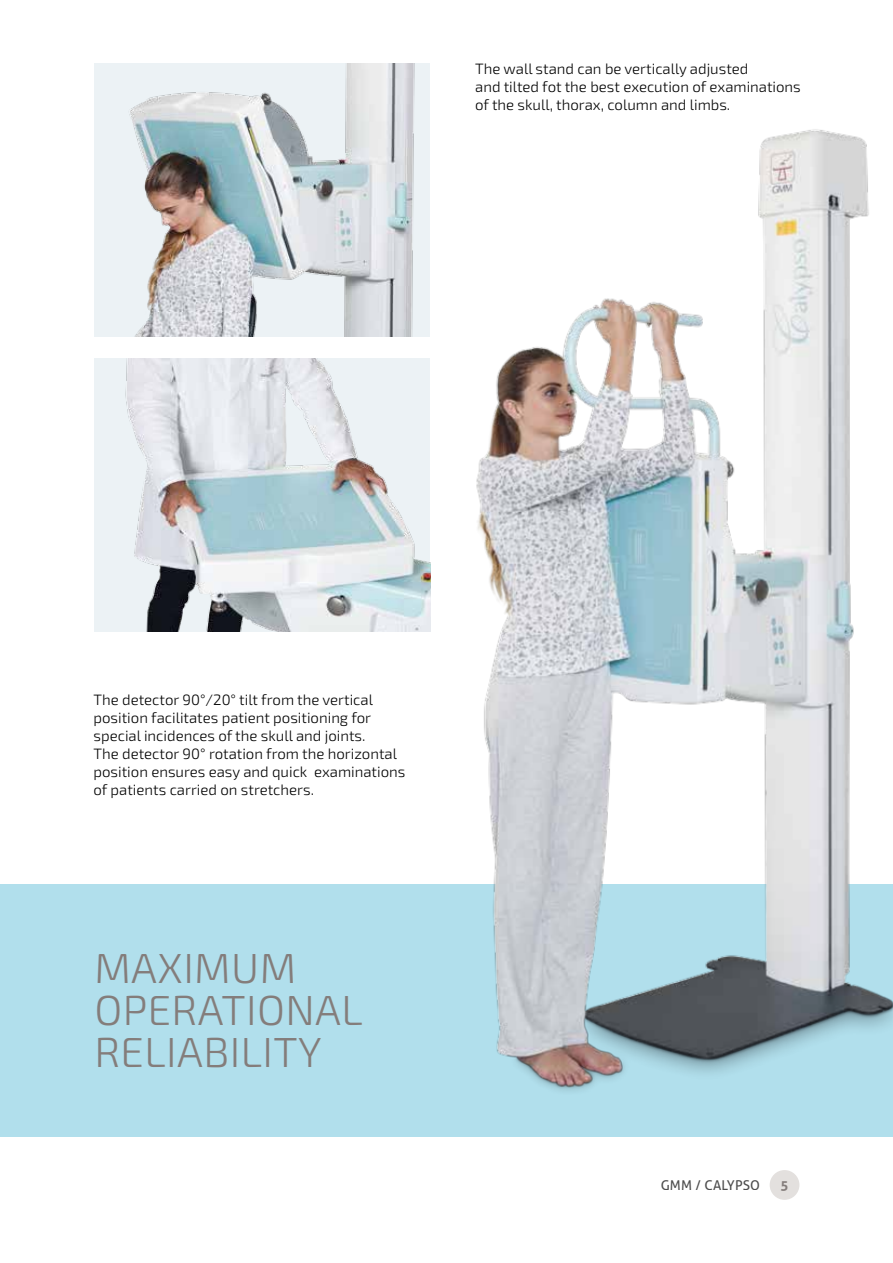
<style>
.page{position:relative;width:893px;height:1263px;background:#fff}
.page>*{position:absolute;margin:0;border:0;box-sizing:border-box;transform-origin:0 0}
.t1{font:300 42px/42px "Exo 2";letter-spacing:.01em;color:#847d7b}
.t2{font:300 15px/18px "Exo 2";color:#000}
.t3{font:13.5px "Aller";letter-spacing:.01em;color:#000}
.t4{font:700 13.5px "Aller";color:#847d7b}
</style>
<div class="page">
<div style="left:0;top:884px;width:893px;height:253px;background:#b1dfec"></div>
<img style="left:476px;top:129px;width:417px;height:962px">
<img style="left:94px;top:358px;width:336px;height:273px">
<img style="left:94px;top:63px;width:336px;height:273px">
<div style="left:770px;top:1170px;width:29px;height:30px;background:#e3e0de;border-radius:50%"></div>
<p class="t2" style="left:475px;top:60px;width:327px">The wall stand can be vertically adjusted<br>and tilted fot the best execution of examinations of the skull, thorax, column and limbs.</p>
<p class="t2" style="left:94px;top:691px;width:313px">The detector 90°/20° tilt from the vertical position facilitates patient positioning for special incidences of the skull and joints.<br>The detector 90° rotation from the horizontal position ensures easy and quick examinations of patients carried on stretchers.</p>
<h1 class="t1" style="left:94px;top:948px;width:270px">MAXIMUM<br>OPERATIONAL<br>RELIABILITY</h1>
<p class="t3" style="left:661px;top:1176px;width:101px">GMM / CALYPSO</p>
<p class="t4" style="left:780px;top:1177px;width:10px">5</p>
</div>
